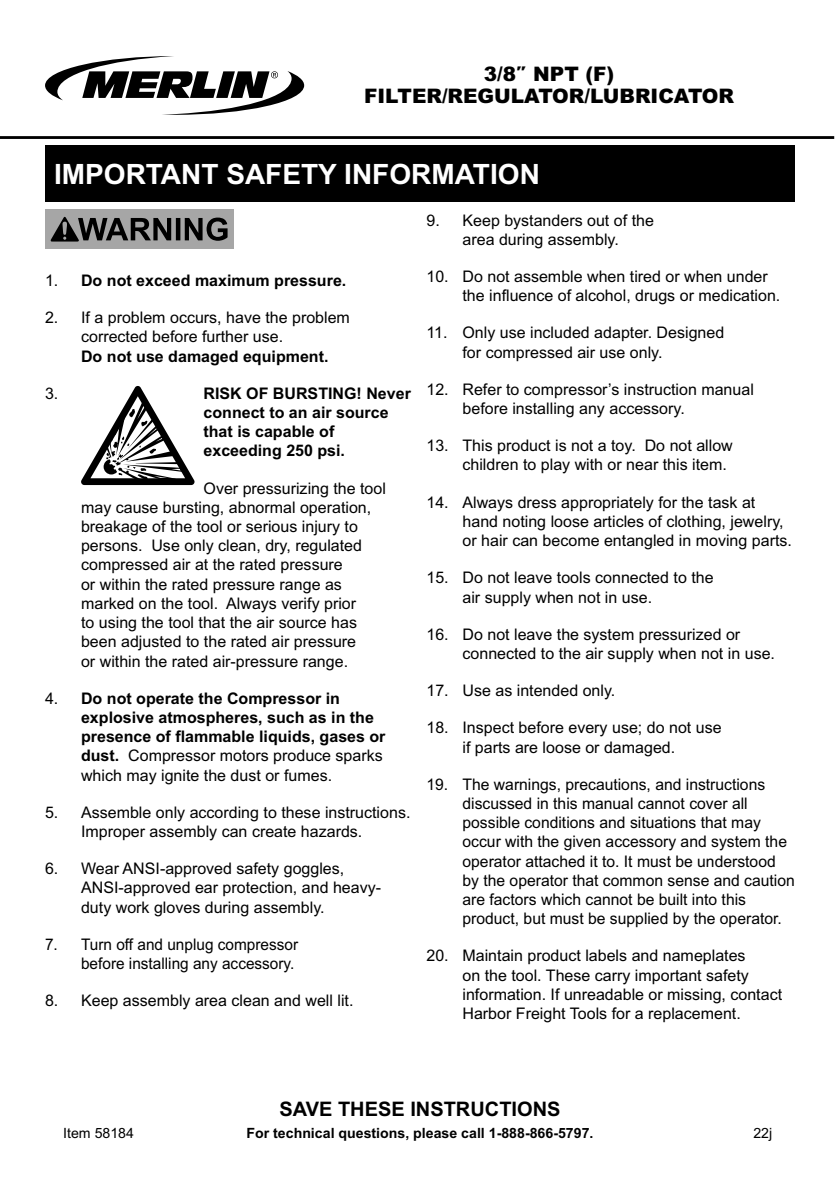
<style>
.page{position:relative;width:840px;height:1191px;background:#fff}
.page>*{position:absolute;margin:0;border:0;box-sizing:border-box;transform-origin:0 0}
.Heading{font:700 28px "Arial";color:#fff}
.t1{font:900 20px/22px "Arial";color:#000;text-align:center}
.t2{font:700 20px "Arial";color:#000}
.Indented_no_list{font:16px/19.2px "Arial";color:#000}
.t3{font:700 16px/19.2px "Arial";color:#000}
.Indented_no_list-2{font:16px/19.2px "Arial";color:#000;text-align:right;scale:.96 1}
.t4{font:700 14.2px "Arial";color:#000}
.t5{font:14.2px "Arial";color:#000}
.s1{font-weight:400}
.s2{font-weight:700}
</style>
<div class="page">
<hr style="left:0;top:136px;width:833px;height:3px;background:#000">
<div style="left:45px;top:146px;width:749px;height:56px;background:#000"></div>
<div style="left:45px;top:210px;width:188px;height:39px;background:#a6a6a6"></div>
<svg style="left:50px;top:216px;width:177px;height:25px"></svg>
<svg style="left:81px;top:386px;width:113px;height:99px"></svg>
<svg style="left:45px;top:56px;width:259px;height:59px"></svg>
<p class="t1" style="left:364px;top:62px;width:371px">3/8″ NPT (F)<br>FILTER/REGULATOR/LUBRICATOR</p>
<p class="Heading" style="left:54px;top:155px;width:487px">IMPORTANT SAFETY INFORMATION</p>
<p class="t3" style="left:45px;top:271px;width:302px"><span class="s1">1.</span> Do not exceed maximum pressure.</p>
<p class="Indented_no_list" style="left:81px;top:308px;width:270px;text-indent:-36px">2. If a problem occurs, have the problem corrected before further use.<br><span class="s2">Do not use damaged equipment.</span></p>
<p class="Indented_no_list" style="left:45px;top:384px;width:15px">3.</p>
<p class="t3" style="left:203px;top:384px;width:209px">RISK OF BURSTING! Never connect to an air source that is capable of exceeding 250 psi.</p>
<p class="Indented_no_list" style="left:81px;top:478px;width:306px;text-indent:122px">Over pressurizing the tool may cause bursting, abnormal operation, breakage of the tool or serious injury to persons. Use only clean, dry, regulated compressed air at the rated pressure<br>or within the rated pressure range as marked on the tool. Always verify prior<br>to using the tool that the air source has been adjusted to the rated air pressure<br>or within the rated air‑pressure range.</p>
<p class="t3" style="left:81px;top:689px;width:306px;text-indent:-36px"><span class="s1">4.</span> Do not operate the Compressor in explosive atmospheres, such as in the presence of flammable liquids, gases or dust. <span class="s1">Compressor motors produce sparks which may ignite the dust or fumes.</span></p>
<p class="Indented_no_list" style="left:81px;top:802px;width:331px;text-indent:-36px">5. Assemble only according to these instructions.<br>Improper assembly can create hazards.</p>
<p class="Indented_no_list" style="left:81px;top:859px;width:300px;text-indent:-36px">6. Wear ANSI-approved safety goggles,<br>ANSI-approved ear protection, and heavy&shy;duty work gloves during assembly.</p>
<p class="Indented_no_list-2" style="left:45px;top:934px;width:265px">7. Turn off and unplug compressor before installing any accessory.</p>
<p class="Indented_no_list" style="left:45px;top:991px;width:310px">8. Keep assembly area clean and well lit.</p>
<p class="Indented_no_list" style="left:426px;top:210px;width:229px;text-align:center">9. Keep bystanders out of the area during assembly.</p>
<p class="Indented_no_list" style="left:462px;top:267px;width:319px;text-indent:-36px">10. Do not assemble when tired or when under the influence of alcohol, drugs or medication.</p>
<p class="Indented_no_list" style="left:462px;top:323px;width:263px;text-indent:-36px">11. Only use included adapter. Designed for compressed air use only.</p>
<p class="Indented_no_list" style="left:462px;top:380px;width:293px;text-indent:-36px">12. Refer to compressor’s instruction manual before installing any accessory.</p>
<p class="Indented_no_list" style="left:462px;top:436px;width:272px;text-indent:-36px">13. This product is not a toy. Do not allow children to play with or near this item.</p>
<p class="Indented_no_list" style="left:462px;top:492px;width:331px;text-indent:-36px">14. Always dress appropriately for the task at hand noting loose articles of clothing, jewelry, or hair can become entangled in moving parts.</p>
<p class="Indented_no_list" style="left:462px;top:568px;width:252px;text-indent:-36px">15. Do not leave tools connected to the air supply when not in use.</p>
<p class="Indented_no_list" style="left:462px;top:624px;width:314px;text-indent:-36px">16. Do not leave the system pressurized or connected to the air supply when not in use.</p>
<p class="Indented_no_list" style="left:426px;top:681px;width:190px">17. Use as intended only.</p>
<p class="Indented_no_list" style="left:462px;top:718px;width:260px;text-indent:-36px">18. Inspect before every use; do not use if parts are loose or damaged.</p>
<p class="Indented_no_list" style="left:462px;top:774px;width:334px;text-indent:-36px">19. The warnings, precautions, and instructions discussed in this manual cannot cover all possible conditions and situations that may occur with the given accessory and system the operator attached it to. It must be understood by the operator that common sense and caution are factors which cannot be built into this product, but must be supplied by the operator.</p>
<p class="Indented_no_list" style="left:462px;top:946px;width:321px;text-indent:-36px">20. Maintain product labels and nameplates<br>on the tool. These carry important safety information. If unreadable or missing, contact Harbor Freight Tools for a replacement.</p>
<p class="t2" style="left:279px;top:1095px;width:282px">SAVE THESE INSTRUCTIONS</p>
<p class="t5" style="left:63px;top:1124px;width:72px">Item 58184</p>
<p class="t4" style="left:246px;top:1124px;width:348px">For technical questions, please call 1-888-866-5797.</p>
<p class="t5" style="left:753px;top:1124px;width:20px">22j</p>
</div>
